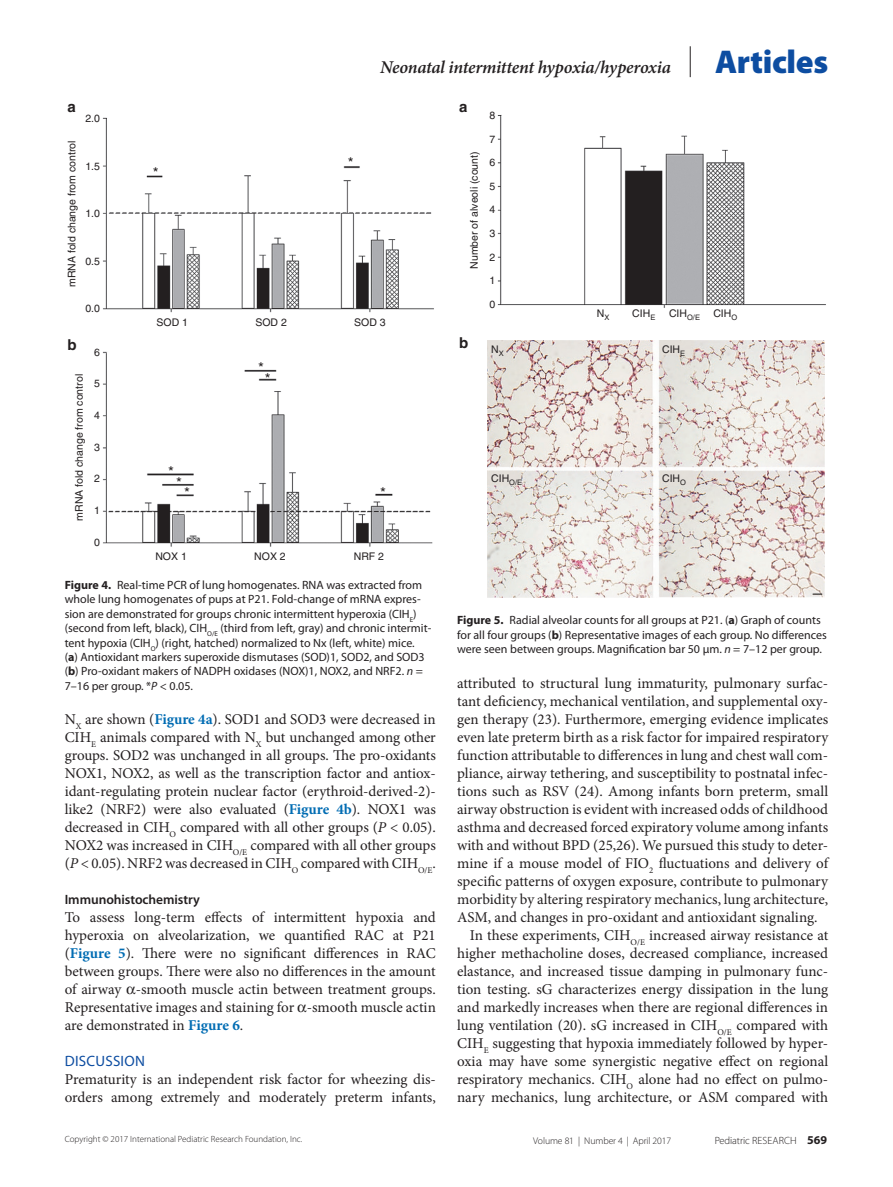
<style>
.page{position:relative;width:893px;height:1187px;background:#fff}
.page>*{position:absolute;margin:0;border:0;box-sizing:border-box;transform-origin:0 0}
.t1{font:900 33px "Myriad Pro";letter-spacing:-.01em;color:#0d4da1}
.t2{font:italic 600 18px "Minion Pro";letter-spacing:-.015em;color:#231f20}
.t3{font:15px/18px "Minion Pro";color:#231f20;text-align:justify}
.t4{font:15px "Myriad Pro";letter-spacing:.015em;color:#0d4da1}
.t5{font:15px "Helvetica";color:#231f20}
.t6{font:700 15px "Helvetica";color:#231f20}
.t7{font:600 13.5px "Myriad Pro";letter-spacing:-.005em;color:#231f20}
.t8{font:12px/14.4px "Myriad Pro";color:#231f20}
.t9{font:700 12px "Myriad Pro";color:#231f20}
.t10{font:10.5px "Helvetica";color:#231f20}
.t11{font:300 10.5px "Myriad Pro";letter-spacing:-.01em;color:#231f20}
.t12{font:300 9.75px "Myriad Pro";letter-spacing:-.01em;color:#231f20}
.t13{font:300 9px "Myriad Pro";color:#231f20}
.s1{font-weight:700}
.s2{font-style:italic}
.s3{font-weight:700;color:#006cb3}
</style>
<div class="page">
<hr style="left:690px;top:46px;width:1px;height:31px;background:#231f20">
<img style="left:103px;top:118px;width:331px;height:429px">
<img style="left:498px;top:115px;width:328px;height:193px">
<img style="left:487px;top:340px;width:337px;height:257px">
<p class="t6" style="left:68px;top:98px;width:10px">a</p>
<p class="t10" style="left:66px;top:287px;width:148px;rotate:-90deg">mRNA fold change from control</p>
<p class="t10" style="left:85px;top:112px;width:16px">2.0</p>
<p class="t10" style="left:85px;top:160px;width:16px">1.5</p>
<p class="t10" style="left:85px;top:207px;width:16px">1.0</p>
<p class="t10" style="left:85px;top:255px;width:16px">0.5</p>
<p class="t10" style="left:85px;top:302px;width:16px">0.0</p>
<p class="t6" style="left:68px;top:335px;width:11px">b</p>
<p class="t10" style="left:73px;top:520px;width:148px;rotate:-90deg">mRNA fold change from control</p>
<p class="t10" style="left:94px;top:346px;width:7px">6</p>
<p class="t10" style="left:94px;top:377px;width:7px">5</p>
<p class="t10" style="left:94px;top:409px;width:7px">4</p>
<p class="t10" style="left:94px;top:441px;width:7px">3</p>
<p class="t10" style="left:94px;top:472px;width:7px">2</p>
<p class="t10" style="left:94px;top:504px;width:7px">1</p>
<p class="t10" style="left:94px;top:536px;width:7px">0</p>
<p class="t2" style="left:380px;top:55px;width:292px">Neonatal intermittent hypoxia/hyperoxia</p>
<h1 class="t1" style="left:715px;top:44px;width:115px">Articles</h1>
<p class="t5" style="left:153px;top:164px;width:7px">*</p>
<p class="t10" style="left:156px;top:316px;width:33px">SOD 1</p>
<p class="t5" style="left:168px;top:463px;width:7px">*</p>
<p class="t5" style="left:176px;top:474px;width:7px">*</p>
<p class="t5" style="left:184px;top:484px;width:7px">*</p>
<p class="t5" style="left:348px;top:154px;width:7px">*</p>
<p class="t10" style="left:255px;top:316px;width:33px">SOD 2</p>
<p class="t10" style="left:354px;top:316px;width:33px">SOD 3</p>
<p class="t5" style="left:258px;top:359px;width:7px">*</p>
<p class="t5" style="left:265px;top:370px;width:7px">*</p>
<p class="t5" style="left:380px;top:484px;width:7px">*</p>
<p class="t10" style="left:155px;top:549px;width:33px">NOX 1</p>
<p class="t10" style="left:254px;top:549px;width:33px">NOX 2</p>
<p class="t10" style="left:354px;top:549px;width:32px">NRF 2</p>
<p class="t6" style="left:459px;top:98px;width:10px">a</p>
<p class="t10" style="left:468px;top:269px;width:119px;rotate:-90deg">Number of alveoli (count)</p>
<p class="t10" style="left:489px;top:109px;width:7px">8</p>
<p class="t10" style="left:489px;top:133px;width:7px">7</p>
<p class="t10" style="left:489px;top:156px;width:7px">6</p>
<p class="t10" style="left:489px;top:180px;width:7px">5</p>
<p class="t10" style="left:489px;top:204px;width:7px">4</p>
<p class="t10" style="left:489px;top:227px;width:7px">3</p>
<p class="t10" style="left:489px;top:251px;width:7px">2</p>
<p class="t10" style="left:489px;top:274px;width:7px">1</p>
<p class="t10" style="left:489px;top:298px;width:7px">0</p>
<p class="t6" style="left:459px;top:334px;width:11px">b</p>
<p class="t10" style="left:491px;top:343px;width:14px">N<sub>X</sub></p>
<p class="t10" style="left:597px;top:307px;width:14px">N<sub>X</sub></p>
<p class="t10" style="left:632px;top:307px;width:25px">CIH<sub>E</sub></p>
<p class="t10" style="left:669px;top:307px;width:33px">CIH<sub>O/E</sub></p>
<p class="t10" style="left:713px;top:307px;width:25px">CIH<sub>O</sub></p>
<p class="t10" style="left:662px;top:343px;width:25px">CIH<sub>E</sub></p>
<p class="t10" style="left:491px;top:472px;width:33px">CIH<sub>O/E</sub></p>
<p class="t10" style="left:662px;top:472px;width:25px">CIH<sub>O</sub></p>
<p class="t8" style="left:65px;top:577px;width:368px"><span class="s1">Figure 4.</span> Real-time PCR of lung homogenates. RNA was extracted from whole lung homogenates of pups at P21. Fold-change of mRNA expres&shy;sion are demonstrated for groups chronic intermittent hyperoxia (CIH<sub>E</sub>) (second from left, black), CIH<sub>O/E</sub> (third from left, gray) and chronic intermit&shy;tent hypoxia (CIH<sub>O</sub>) (right, hatched) normalized to Nx (left, white) mice.<br>(<span class="s1">a</span>) Antioxidant markers superoxide dismutases (SOD)1, SOD2, and SOD3 (<span class="s1">b</span>) Pro-oxidant makers of NADPH oxidases (NOX)1, NOX2, and NRF2. <span class="s2">n</span> = 7–16 per group. *<span class="s2">P</span> &lt; 0.05.</p>
<p class="t3" style="left:65px;top:710px;width:373px">N<sub>X</sub> are shown (<span class="s3">Figure 4a</span>). SOD1 and SOD3 were decreased in CIH<sub>E</sub> animals compared with N<sub>X</sub> but unchanged among other groups. SOD2 was unchanged in all groups. The pro-oxidants NOX1, NOX2, as well as the transcription factor and antiox&shy;idant-regulating protein nuclear factor (erythroid-derived-2)- like2 (NRF2) were also evaluated (<span class="s3">Figure 4b</span>). NOX1 was decreased in CIH<sub>O</sub> compared with all other groups (<span class="s2">P</span> &lt; 0.05).<br>NOX2 was increased in CIH<sub>O/E</sub> compared with all other groups (<span class="s2">P</span> &lt; 0.05). NRF2 was decreased in CIH<sub>O</sub> compared with CIH<sub>O/E</sub>.</p>
<p class="t7" style="left:65px;top:890px;width:137px">Immunohistochemistry</p>
<p class="t3" style="left:65px;top:908px;width:373px">To assess long-term effects of intermittent hypoxia and hyperoxia on alveolarization, we quantified RAC at P21 (<span class="s3">Figure 5</span>). There were no significant differences in RAC between groups. There were also no differences in the amount of airway -smooth muscle actin between treatment groups.<br>Representative images and staining for -smooth muscle actin are demonstrated in <span class="s3">Figure 6</span>.</p>
<p class="t4" style="left:65px;top:1051px;width:81px">DISCUSSION</p>
<p class="t3" style="left:65px;top:1070px;width:373px">Prematurity is an independent risk factor for wheezing dis&shy;orders among extremely and moderately preterm infants,</p>
<p class="t13" style="left:65px;top:1134px;width:239px">Copyright © 2017 International Pediatric Research Foundation, Inc.</p>
<p class="t8" style="left:457px;top:612px;width:371px"><span class="s1">Figure 5.</span> Radial alveolar counts for all groups at P21. (<span class="s1">a</span>) Graph of counts for all four groups (<span class="s1">b</span>) Representative images of each group. No differences were seen between groups. Magnification bar 50 µm. <span class="s2">n</span> = 7–12 per group.</p>
<p class="t3" style="left:457px;top:674px;width:373px">attributed to structural lung immaturity, pulmonary surfac-</p>
<p class="t3" style="left:457px;top:692px;width:373px">tant deficiency, mechanical ventilation, and supplemental oxy-</p>
<p class="t3" style="left:457px;top:710px;width:373px">gen therapy (23). Furthermore, emerging evidence implicates</p>
<p class="t3" style="left:457px;top:728px;width:373px">even late preterm birth as a risk factor for impaired respiratory</p>
<p class="t3" style="left:457px;top:746px;width:373px">function attributable to differences in lung and chest wall com-</p>
<p class="t3" style="left:457px;top:764px;width:373px">pliance, airway tethering, and susceptibility to postnatal infec-</p>
<p class="t3" style="left:457px;top:782px;width:373px">tions such as RSV (24). Among infants born preterm, small</p>
<p class="t3" style="left:457px;top:800px;width:373px">airway obstruction is evident with increased odds of childhood</p>
<p class="t3" style="left:457px;top:818px;width:373px">asthma and decreased forced expiratory volume among infants</p>
<p class="t3" style="left:457px;top:836px;width:373px">with and without BPD (25,26). We pursued this study to deter-</p>
<p class="t3" style="left:457px;top:854px;width:373px">mine if a mouse model of FIO<sub>2</sub> fluctuations and delivery of</p>
<p class="t3" style="left:457px;top:872px;width:373px">specific patterns of oxygen exposure, contribute to pulmonary</p>
<p class="t3" style="left:457px;top:890px;width:373px">morbidity by altering respiratory mechanics, lung architecture,</p>
<p class="t3" style="left:457px;top:908px;width:362px">ASM, and changes in pro-oxidant and antioxidant signaling.</p>
<p class="t3" style="left:470px;top:926px;width:360px">In these experiments, CIH<sub>O/E</sub> increased airway resistance at</p>
<p class="t3" style="left:457px;top:944px;width:373px">higher methacholine doses, decreased compliance, increased</p>
<p class="t3" style="left:457px;top:962px;width:373px">elastance, and increased tissue damping in pulmonary func-</p>
<p class="t3" style="left:457px;top:980px;width:373px">tion testing. sG characterizes energy dissipation in the lung</p>
<p class="t3" style="left:457px;top:998px;width:373px">and markedly increases when there are regional differences in</p>
<p class="t3" style="left:457px;top:1016px;width:373px">lung ventilation (20). sG increased in CIH<sub>O/E</sub> compared with</p>
<p class="t3" style="left:457px;top:1034px;width:373px">CIH<sub>E</sub> suggesting that hypoxia immediately followed by hyper-</p>
<p class="t3" style="left:457px;top:1052px;width:373px">oxia may have some synergistic negative effect on regional</p>
<p class="t3" style="left:457px;top:1070px;width:373px">respiratory mechanics. CIH<sub>O</sub> alone had no effect on pulmo-</p>
<p class="t3" style="left:457px;top:1088px;width:373px">nary mechanics, lung architecture, or ASM compared with</p>
<p class="t12" style="left:533px;top:1135px;width:140px">Volume 81 | Number 4 | April 2017</p>
<p class="t11" style="left:715px;top:1135px;width:49px">Pediatric Research</p>
<p class="t9" style="left:807px;top:1132px;width:21px">569</p>
</div>
